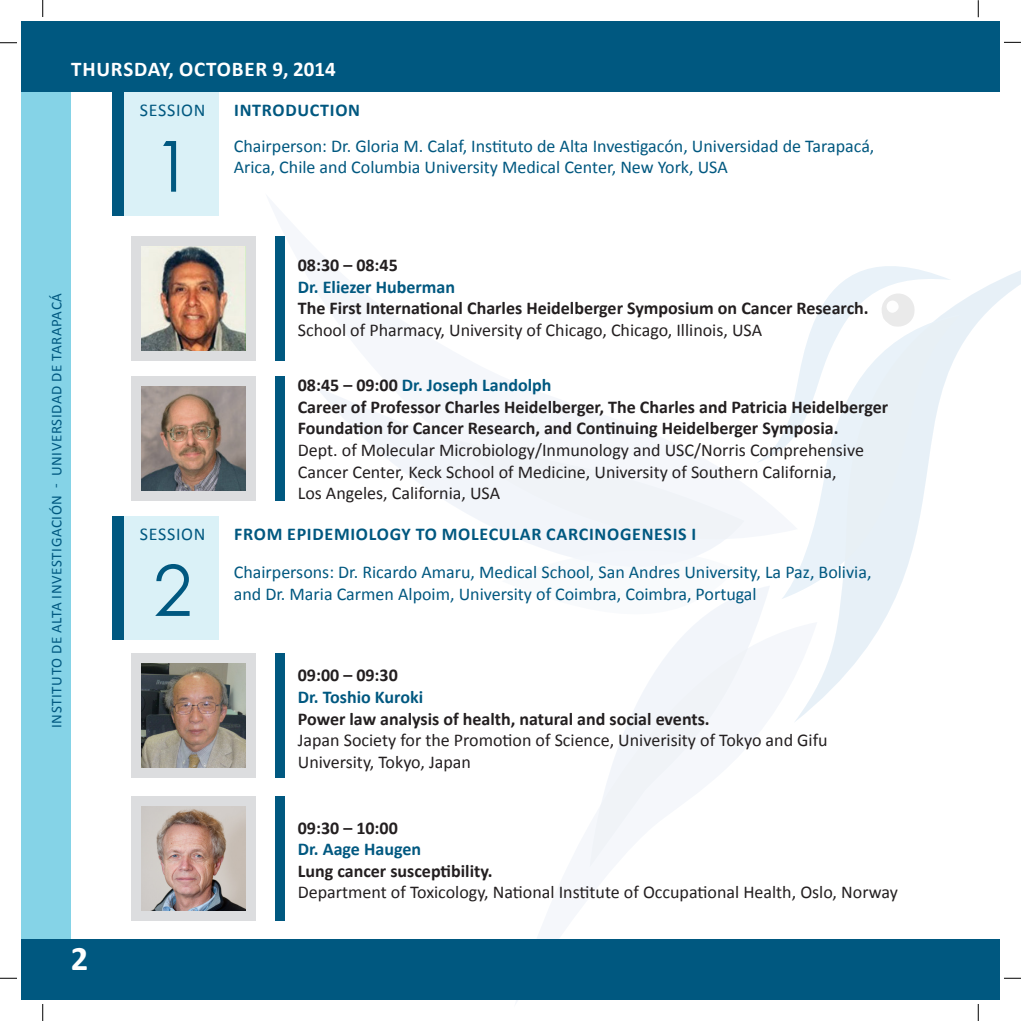
<style>
.page{position:relative;width:1021px;height:1021px;background:#fff}
.page>*{position:absolute;margin:0;border:0;box-sizing:border-box;transform-origin:0 0}
.t1{font:70.5px "Century Gothic";color:#005880}
.t2{font:700 34.5px "Calibri";color:#fff}
.t3{font:700 21px "Calibri";letter-spacing:.04em;color:#fff}
.t4{font:18px "Calibri";color:#231f20}
.t5{font:700 18px/21.6px "Calibri";color:#231f20}
.t6{font:18px/21px "Calibri";color:#005880}
.t7{font:700 18px "Calibri";color:#005880}
.t8{font:700 18px "Calibri";letter-spacing:.04em;color:#005880}
.t9{font:18px "Calibri";letter-spacing:.04em;color:#005880}
.t10{font:15px "Calibri";letter-spacing:.04em;color:#005880}
.s1{color:#231f20}
</style>
<div class="page">
<svg style="left:0;top:42px;width:17px;height:1px"></svg>
<svg style="left:42px;top:0;width:1px;height:17px"></svg>
<svg style="left:978px;top:0;width:1px;height:17px"></svg>
<svg style="left:1004px;top:42px;width:17px;height:1px"></svg>
<svg style="left:978px;top:1004px;width:1px;height:16px"></svg>
<svg style="left:1004px;top:978px;width:17px;height:1px"></svg>
<svg style="left:42px;top:1004px;width:1px;height:16px"></svg>
<svg style="left:0;top:978px;width:17px;height:1px"></svg>
<svg style="left:317px;top:388px;width:126px;height:111px"></svg>
<svg style="left:443px;top:436px;width:301px;height:131px"></svg>
<svg style="left:795px;top:266px;width:225px;height:456px"></svg>
<svg style="left:781px;top:315px;width:178px;height:284px"></svg>
<svg style="left:835px;top:292px;width:125px;height:270px"></svg>
<svg style="left:673px;top:586px;width:96px;height:62px;fill:#f2f5fa"></svg>
<svg style="left:589px;top:648px;width:159px;height:219px"></svg>
<div style="left:123px;top:516px;width:96px;height:123px;background:#daf1f7"></div>
<div style="left:21px;top:89px;width:50px;height:850px;background:#85d3e7"></div>
<div style="left:21px;top:939px;width:978px;height:60px;background:#005880"></div>
<div style="left:21px;top:21px;width:978px;height:71px;background:#005880"></div>
<div style="left:131px;top:236px;width:125px;height:125px;background:#dcdddf"></div>
<div style="left:131px;top:376px;width:125px;height:125px;background:#dcdddf"></div>
<div style="left:131px;top:653px;width:125px;height:125px;background:#dcdddf"></div>
<div style="left:131px;top:796px;width:125px;height:125px;background:#dcdddf"></div>
<div style="left:274px;top:236px;width:10px;height:125px;background:#005880"></div>
<div style="left:274px;top:376px;width:10px;height:125px;background:#005880"></div>
<div style="left:274px;top:653px;width:10px;height:125px;background:#005880"></div>
<div style="left:274px;top:796px;width:10px;height:125px;background:#005880"></div>
<img style="left:142px;top:247px;width:104px;height:104px">
<img style="left:142px;top:387px;width:104px;height:104px">
<img style="left:142px;top:664px;width:104px;height:104px">
<img style="left:142px;top:806px;width:104px;height:104px">
<div style="left:112px;top:516px;width:11px;height:123px;background:#005880"></div>
<div style="left:123px;top:92px;width:96px;height:123px;background:#daf1f7"></div>
<div style="left:112px;top:92px;width:11px;height:123px;background:#005880"></div>
<p class="t3" style="left:71px;top:55px;width:266px">THURSDAY, OCTOBER 9, 2014</p>
<p class="t8" style="left:234px;top:99px;width:127px">INTRODUCTION</p>
<p class="t6" style="left:234px;top:136px;width:642px">Chairperson: Dr. Gloria M. Calaf, Instituto de Alta Investigacón, Universidad de Tarapacá,<br>Arica, Chile and Columbia University Medical Center, New York, USA</p>
<p class="t9" style="left:140px;top:99px;width:67px">SESSION</p>
<p class="t1" style="left:153px;top:117px;width:41px">1</p>
<p class="t10" style="left:47px;top:728px;width:436px;rotate:-90deg">INSTITUTO DE ALTA INVESTIGACIÓN - UNIVERSIDAD DE TARAPACÁ</p>
<p class="t2" style="left:71px;top:936px;width:19px">2</p>
<p class="t9" style="left:140px;top:523px;width:67px">SESSION</p>
<p class="t1" style="left:153px;top:541px;width:41px">2</p>
<p class="t5" style="left:298px;top:254px;width:102px">08:30 – 08:45</p>
<p class="t7" style="left:298px;top:275px;width:159px">Dr. Eliezer Huberman</p>
<p class="t5" style="left:298px;top:297px;width:572px">The First International Charles Heidelberger Symposium on Cancer Research.</p>
<p class="t4" style="left:298px;top:318px;width:466px">School of Pharmacy, University of Chicago, Chicago, Illinois, USA</p>
<p class="t7" style="left:298px;top:373px;width:255px"><span class="s1">08:45 – 09:00</span> Dr. Joseph Landolph</p>
<p class="t5" style="left:298px;top:396px;width:592px">Career of Professor Charles Heidelberger, The Charles and Patricia Heidelberger<br>Foundation for Cancer Research, and Continuing Heidelberger Symposia.</p>
<p class="t4" style="left:298px;top:438px;width:567px">Dept. of Molecular Microbiology/Inmunology and USC/Norris Comprehensive</p>
<p class="t4" style="left:298px;top:460px;width:540px">Cancer Center, Keck School of Medicine, University of Southern California,</p>
<p class="t4" style="left:298px;top:482px;width:204px">Los Angeles, California, USA</p>
<p class="t8" style="left:234px;top:523px;width:464px">FROM EPIDEMIOLOGY TO MOLECULAR CARCINOGENESIS I</p>
<p class="t6" style="left:234px;top:561px;width:639px;line-height:21.6px">Chairpersons: Dr. Ricardo Amaru, Medical School, San Andres University, La Paz, Bolivia, and Dr. Maria Carmen Alpoim, University of Coimbra, Coimbra, Portugal</p>
<p class="t5" style="left:298px;top:664px;width:102px">09:00 – 09:30</p>
<p class="t7" style="left:298px;top:685px;width:127px">Dr. Toshio Kuroki</p>
<p class="t5" style="left:298px;top:708px;width:413px">Power law analysis of health, natural and social events.</p>
<p class="t4" style="left:298px;top:729px;width:531px">Japan Society for the Promotion of Science, Univerisity of Tokyo and Gifu</p>
<p class="t4" style="left:298px;top:750px;width:175px">University, Tokyo, Japan</p>
<p class="t5" style="left:298px;top:816px;width:102px">09:30 – 10:00</p>
<p class="t7" style="left:298px;top:837px;width:125px">Dr. Aage Haugen</p>
<p class="t5" style="left:298px;top:860px;width:196px">Lung cancer susceptibility.</p>
<p class="t4" style="left:298px;top:881px;width:601px">Department of Toxicology, National Institute of Occupational Health, Oslo, Norway</p>
</div>
